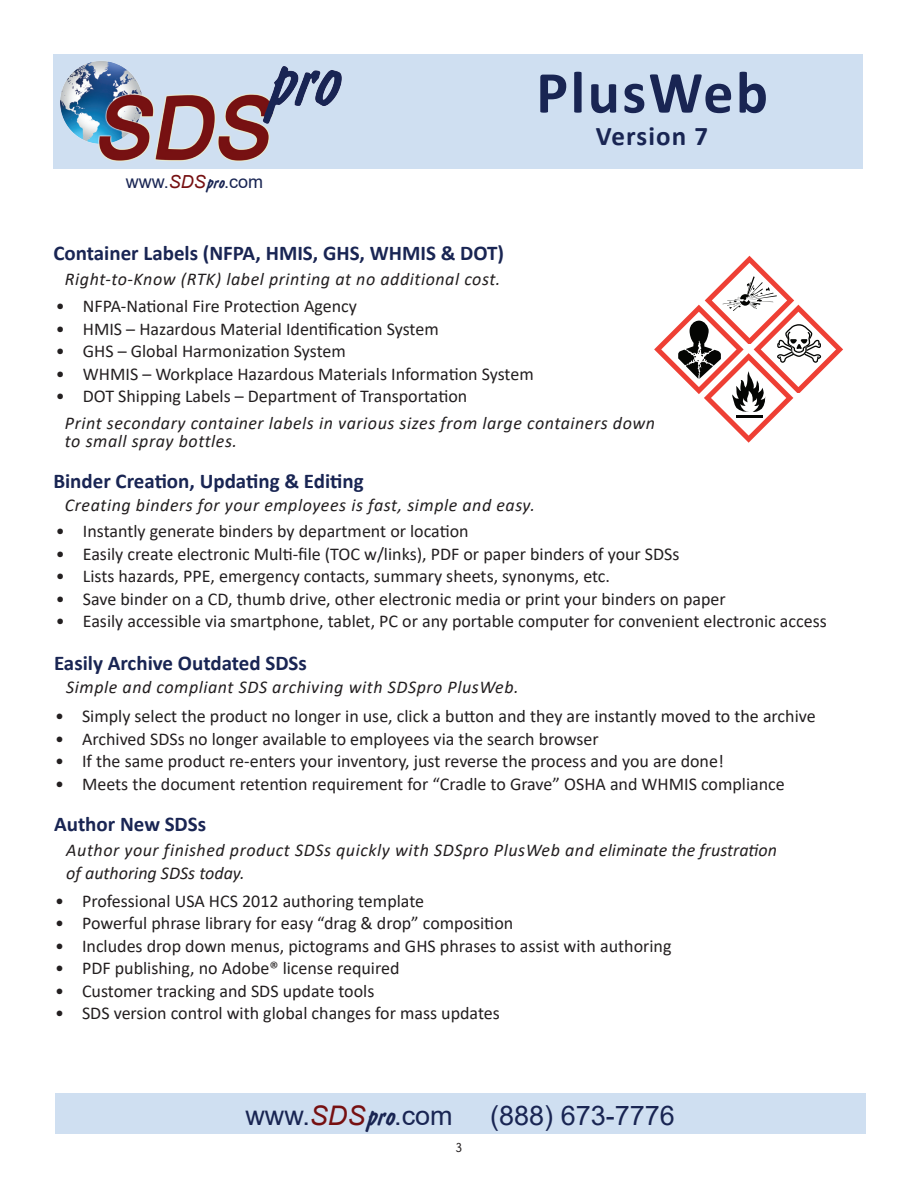
<style>
.page{position:relative;width:918px;height:1188px;background:#fff}
.page>*{position:absolute;margin:0;border:0;box-sizing:border-box;transform-origin:0 0}
.t1{font:700 60px "Calibri";letter-spacing:.04em;color:#192553}
.t2{font:27px "Arial";color:#192553}
.t3{font:700 27px "Calibri";letter-spacing:.04em;color:#192553}
.t4{font:700 21px "Calibri";color:#192553}
.t5{font:18px "Calibri";color:#231f20}
.t6{font:italic 18px/18px "Calibri";letter-spacing:.03em;color:#231f20}
.t7{font:18px "Arial";color:#192553}
.t8{font:300 13.5px "URW Grotesk TOT";color:#231f20}
.s1{font-style:italic;color:#761011}
.s2{font-family:"Dom Casual BT";font-style:italic}
.s3{font-family:"Dom Casual BT";font-style:italic;font-size:28.5px}
</style>
<div class="page">
<div style="left:53px;top:54px;width:810px;height:115px;background:#cfdff1"></div>
<div style="left:55px;top:1094px;width:810px;height:40px;background:#cfdff1"></div>
<img style="left:60px;top:61px;width:282px;height:101px">
<svg style="left:654px;top:256px;width:189px;height:187px"></svg>
<p class="t7" style="left:126px;top:169px;width:139px">www.<span class="s1">SDS</span><span class="s2">pro</span>.com</p>
<p class="t1" style="left:536px;top:50px;width:233px">PlusWeb</p>
<p class="t3" style="left:596px;top:117px;width:114px">Version 7</p>
<p class="t4" style="left:53px;top:238px;width:452px">Container Labels (NFPA, HMIS, GHS, WHMIS &amp; DOT)</p>
<p class="t5" style="left:56px;top:294px;width:303px">• NFPA-National Fire Protection Agency</p>
<p class="t5" style="left:56px;top:316px;width:384px">• HMIS – Hazardous Material Identification System</p>
<p class="t5" style="left:56px;top:339px;width:292px">• GHS – Global Harmonization System</p>
<p class="t5" style="left:56px;top:361px;width:479px">• WHMIS – Workplace Hazardous Materials Information System</p>
<p class="t5" style="left:56px;top:384px;width:413px">• DOT Shipping Labels – Department of Transportation</p>
<p class="t6" style="left:65px;top:269px;width:437px">Right-to-Know (RTK) label printing at no additional cost.</p>
<p class="t6" style="left:65px;top:413px;width:592px">Print secondary container labels in various sizes from large containers down to small spray bottles.</p>
<p class="t4" style="left:53px;top:466px;width:312px">Binder Creation, Updating &amp; Editing</p>
<p class="t5" style="left:56px;top:519px;width:414px">• Instantly generate binders by department or location</p>
<p class="t5" style="left:56px;top:542px;width:625px">• Easily create electronic Multi-file (TOC w/links), PDF or paper binders of your SDSs</p>
<p class="t5" style="left:56px;top:564px;width:556px">• Lists hazards, PPE, emergency contacts, summary sheets, synonyms, etc.</p>
<p class="t5" style="left:56px;top:587px;width:671px">• Save binder on a CD, thumb drive, other electronic media or print your binders on paper</p>
<p class="t5" style="left:56px;top:609px;width:773px">• Easily accessible via smartphone, tablet, PC or any portable computer for convenient electronic access</p>
<p class="t6" style="left:65px;top:496px;width:471px">Creating binders for your employees is fast, simple and easy.</p>
<p class="t4" style="left:54px;top:649px;width:254px">Easily Archive Outdated SDSs</p>
<p class="t5" style="left:55px;top:704px;width:762px">• Simply select the product no longer in use, click a button and they are instantly moved to the archive</p>
<p class="t5" style="left:55px;top:726px;width:545px">• Archived SDSs no longer available to employees via the search browser</p>
<p class="t5" style="left:55px;top:749px;width:670px">• If the same product re-enters your inventory, just reverse the process and you are done!</p>
<p class="t5" style="left:55px;top:771px;width:731px">• Meets the document retention requirement for “Cradle to Grave” OSHA and WHMIS compliance</p>
<p class="t6" style="left:66px;top:677px;width:454px">Simple and compliant SDS archiving with SDSpro PlusWeb.</p>
<p class="t4" style="left:54px;top:810px;width:154px">Author New SDSs</p>
<p class="t6" style="left:66px;top:838px;width:712px;line-height:22.5px">Author your finished product SDSs quickly with SDSpro PlusWeb and eliminate the frustration of authoring SDSs today.</p>
<p class="t5" style="left:55px;top:888px;width:371px">• Professional USA HCS 2012 authoring template</p>
<p class="t5" style="left:55px;top:911px;width:460px">• Powerful phrase library for easy “drag &amp; drop” composition</p>
<p class="t5" style="left:55px;top:933px;width:618px">• Includes drop down menus, pictograms and GHS phrases to assist with authoring</p>
<p class="t5" style="left:55px;top:956px;width:346px">• PDF publishing, no Adobe® license required</p>
<p class="t5" style="left:55px;top:978px;width:321px">• Customer tracking and SDS update tools</p>
<p class="t5" style="left:55px;top:1001px;width:446px">• SDS version control with global changes for mass updates</p>
<p class="t2" style="left:245px;top:1096px;width:209px">www.<span class="s1">SDS</span><span class="s3">pro</span>.com</p>
<p class="t2" style="left:490px;top:1096px;width:186px">(888) 673-7776</p>
<p class="t8" style="left:455px;top:1140px;width:9px">3</p>
</div>
